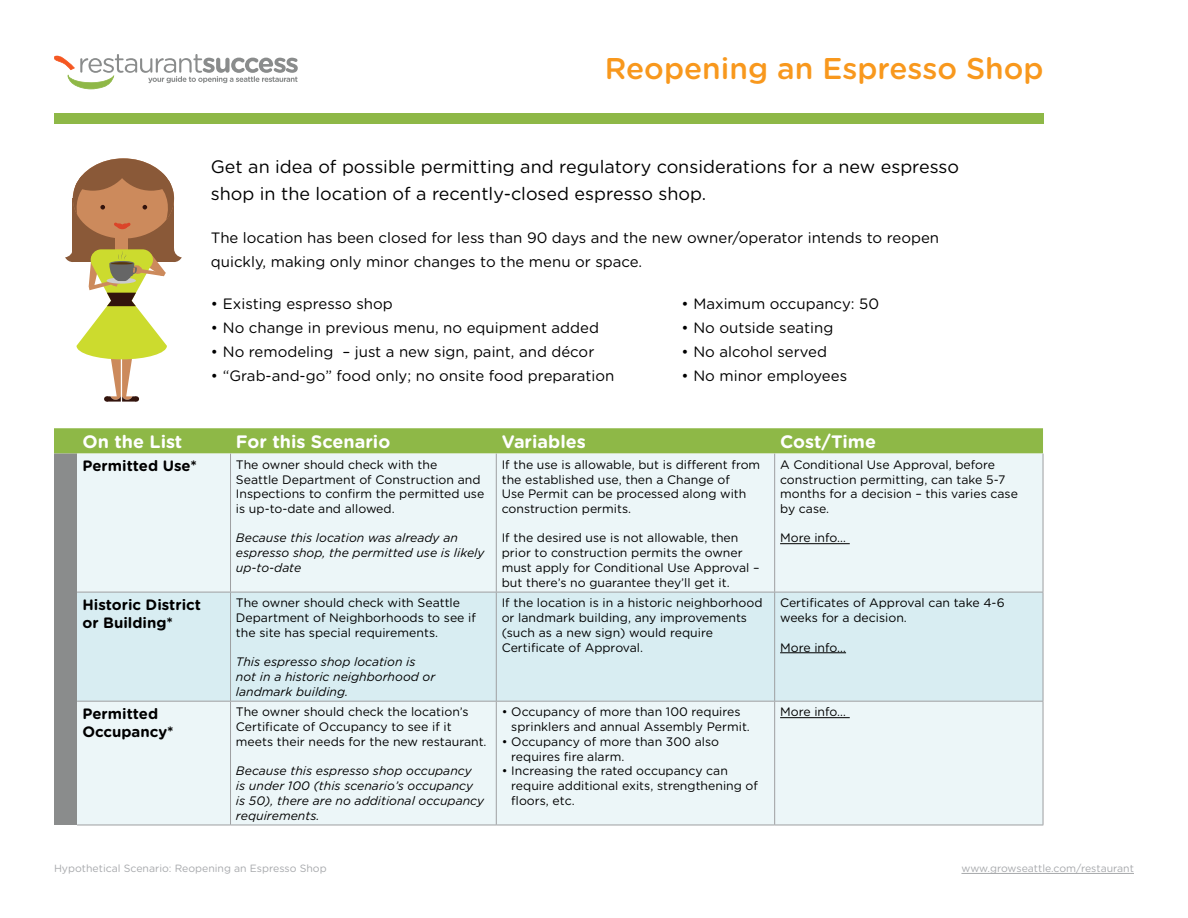
<style>
.page{position:relative;width:1188px;height:918px;background:#fff}
.page>*{position:absolute;margin:0;border:0;box-sizing:border-box;transform-origin:0 0}
.t1{font:500 30px "Gotham Rounded";color:#f8981d}
.t2{font:18px/27px "Gotham Rounded";color:#000}
.t3{font:700 18px "Gotham Rounded";color:#fff}
.t4{font:15px/24px "Gotham Rounded";color:#000}
.t5{font:700 15px/18px "Gotham Rounded";color:#000}
.t6{font:12.3px/14.7px "Gotham Rounded";color:#000}
.t7{font:italic 12.3px/14.7px "Gotham Rounded";color:#000}
.t8{font:10.5px "Gotham Rounded";color:#a7a9ac}
</style>
<div class="page">
<hr style="left:961px;top:873px;width:173px;height:1px;background:#a7a9ac">
<div style="left:54px;top:113px;width:990px;height:11px;background:#8eb847"></div>
<svg style="left:54px;top:428px;width:989px;height:397px;background:#8fae5c"></svg>
<div style="left:77px;top:454px;width:966px;height:371px;background:#ecf6f8"></div>
<div style="left:77px;top:593px;width:966px;height:108px;background:#d8edf2"></div>
<hr style="left:230px;top:454px;width:1px;height:138px;background:#9e9fa1">
<hr style="left:496px;top:454px;width:1px;height:138px;background:#9e9fa1">
<hr style="left:774px;top:454px;width:1px;height:138px;background:#9e9fa1">
<hr style="left:1043px;top:454px;width:1px;height:138px;background:#9e9fa1">
<hr style="left:77px;top:592px;width:154px;height:1px;background:#9e9fa1">
<hr style="left:231px;top:592px;width:265px;height:1px;background:#9e9fa1">
<hr style="left:230px;top:592px;width:1px;height:109px;background:#9e9fa1">
<hr style="left:496px;top:592px;width:279px;height:1px;background:#9e9fa1">
<hr style="left:496px;top:592px;width:1px;height:109px;background:#9e9fa1">
<hr style="left:775px;top:592px;width:268px;height:1px;background:#9e9fa1">
<hr style="left:774px;top:592px;width:1px;height:109px;background:#9e9fa1">
<hr style="left:1043px;top:592px;width:1px;height:109px;background:#9e9fa1">
<hr style="left:77px;top:701px;width:154px;height:1px;background:#9e9fa1">
<hr style="left:77px;top:825px;width:154px;height:1px;background:#9e9fa1">
<hr style="left:231px;top:701px;width:265px;height:1px;background:#9e9fa1">
<hr style="left:230px;top:702px;width:1px;height:123px;background:#9e9fa1">
<hr style="left:231px;top:825px;width:265px;height:1px;background:#9e9fa1">
<hr style="left:496px;top:701px;width:279px;height:1px;background:#9e9fa1">
<hr style="left:496px;top:702px;width:1px;height:123px;background:#9e9fa1">
<hr style="left:496px;top:825px;width:279px;height:1px;background:#9e9fa1">
<hr style="left:775px;top:701px;width:268px;height:1px;background:#9e9fa1">
<hr style="left:774px;top:702px;width:1px;height:123px;background:#9e9fa1">
<hr style="left:1043px;top:702px;width:1px;height:123px;background:#9e9fa1">
<hr style="left:775px;top:825px;width:268px;height:1px;background:#9e9fa1">
<hr style="left:780px;top:543px;width:70px;height:1px;background:#000">
<hr style="left:780px;top:652px;width:66px;height:1px;background:#000">
<hr style="left:780px;top:717px;width:70px;height:1px;background:#000">
<svg style="left:54px;top:54px;width:244px;height:36px"></svg>
<div style="left:73px;top:198px;width:101px;height:64px;background:#8a5938"></div>
<div style="left:115px;top:235px;width:13px;height:18px;background:#cc8a5c"></div>
<div style="left:73px;top:158px;width:101px;height:81px;background:#cc8a5c;border-radius:50%"></div>
<svg style="left:73px;top:158px;width:101px;height:72px"></svg>
<svg style="left:65px;top:248px;width:117px;height:154px"></svg>
<h1 class="t1" style="left:605px;top:47px;width:440px">Reopening an Espresso Shop</h1>
<h2 class="t2" style="left:211px;top:152px;width:750px">Get an idea of possible permitting and regulatory considerations for a new espresso shop in the location of a recently-closed espresso shop.</h2>
<p class="t4" style="left:211px;top:225px;width:730px">The location has been closed for less than 90 days and the new owner/operator intends to reopen quickly, making only minor changes to the menu or space.</p>
<p class="t4" style="left:211px;top:291px;width:183px">• Existing espresso shop</p>
<p class="t4" style="left:211px;top:315px;width:390px">• No change in previous menu, no equipment added</p>
<p class="t4" style="left:211px;top:339px;width:385px">• No remodeling – just a new sign, paint, and décor</p>
<p class="t4" style="left:211px;top:363px;width:405px">• “Grab-and-go” food only; no onsite food preparation</p>
<p class="t4" style="left:681px;top:291px;width:199px">• Maximum occupancy: 50</p>
<p class="t4" style="left:681px;top:315px;width:153px">• No outside seating</p>
<p class="t4" style="left:681px;top:339px;width:147px">• No alcohol served</p>
<p class="t4" style="left:681px;top:363px;width:167px">• No minor employees</p>
<h2 class="t3" style="left:83px;top:429px;width:101px">On the List</h2>
<h2 class="t3" style="left:236px;top:429px;width:156px">For this Scenario</h2>
<h2 class="t3" style="left:502px;top:429px;width:86px">Variables</h2>
<h2 class="t3" style="left:780px;top:429px;width:97px">Cost/Time</h2>
<p class="t5" style="left:83px;top:456px;width:116px">Permitted Use*</p>
<p class="t6" style="left:236px;top:457px;width:250px">The owner should check with the<br>Seattle Department of Construction and Inspections to confirm the permitted use is up-to-date and allowed.</p>
<p class="t7" style="left:236px;top:530px;width:250px">Because this location was already an espresso shop, the permitted use is likely up-to-date</p>
<p class="t6" style="left:502px;top:457px;width:260px">If the use is allowable, but is different from the established use, then a Change of<br>Use Permit can be processed along with construction permits.</p>
<p class="t6" style="left:502px;top:530px;width:259px">If the desired use is not allowable, then prior to construction permits the owner must apply for Conditional Use Approval – but there’s no guarantee they’ll get it.</p>
<p class="t6" style="left:780px;top:457px;width:239px">A Conditional Use Approval, before construction permitting, can take 5-7 months for a decision – this varies case by case.</p>
<p class="t6" style="left:780px;top:530px;width:67px">More info…</p>
<p class="t5" style="left:83px;top:595px;width:120px">Historic District or Building*</p>
<p class="t6" style="left:236px;top:595px;width:242px">The owner should check with Seattle<br>Department of Neighborhoods to see if the site has special requirements.</p>
<p class="t7" style="left:236px;top:654px;width:201px">This espresso shop location is not in a historic neighborhood or landmark building.</p>
<p class="t5" style="left:83px;top:704px;width:93px">Permitted<br>Occupancy*</p>
<p class="t6" style="left:236px;top:704px;width:252px">The owner should check the location’s<br>Certificate of Occupancy to see if it meets their needs for the new restaurant.</p>
<p class="t7" style="left:236px;top:763px;width:250px">Because this espresso shop occupancy<br>is under 100 (this scenario’s occupancy is 50), there are no additional occupancy requirements.</p>
<p class="t6" style="left:502px;top:595px;width:262px">If the location is in a historic neighborhood or landmark building, any improvements (such as a new sign) would require Certificate of Approval.</p>
<p class="t6" style="left:780px;top:595px;width:226px">Certificates of Approval can take 4-6 weeks for a decision.</p>
<p class="t6" style="left:780px;top:639px;width:67px">More info…</p>
<p class="t6" style="left:511px;top:704px;width:240px;text-indent:-10px">• Occupancy of more than 100 requires sprinklers and annual Assembly Permit.</p>
<p class="t6" style="left:511px;top:734px;width:209px;text-indent:-10px">• Occupancy of more than 300 also requires fire alarm.</p>
<p class="t6" style="left:511px;top:763px;width:248px;text-indent:-10px">• Increasing the rated occupancy can require additional exits, strengthening of floors, etc.</p>
<p class="t6" style="left:780px;top:704px;width:67px">More info…</p>
<p class="t8" style="left:54px;top:861px;width:274px">Hypothetical Scenario: Reopening an Espresso Shop</p>
<p class="t8" style="left:961px;top:861px;width:174px">www.growseattle.com/restaurant</p>
</div>
